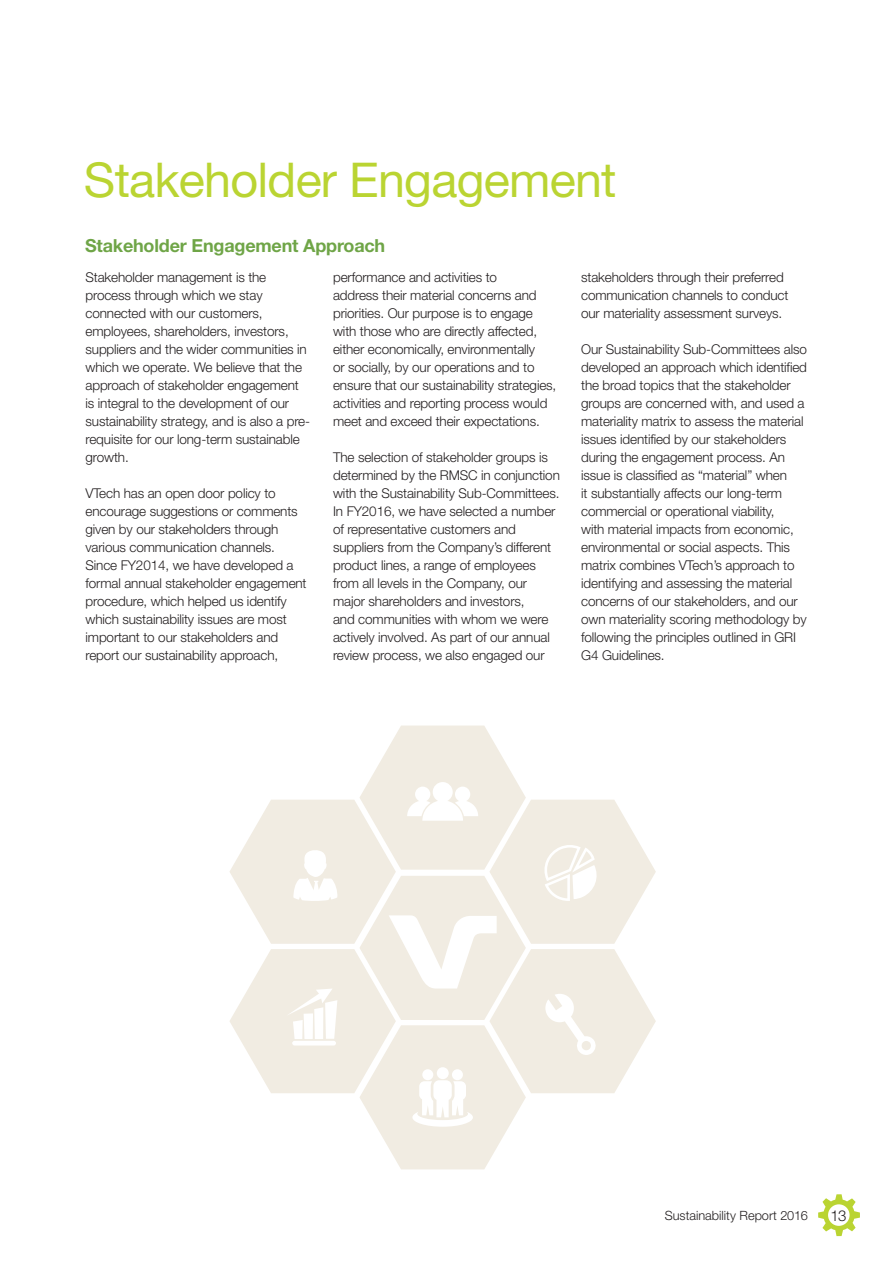
<style>
.page{position:relative;width:893px;height:1263px;background:#fff}
.page>*{position:absolute;margin:0;border:0;box-sizing:border-box;transform-origin:0 0}
.t1{font:48px "Helvetica Neue";letter-spacing:-.015em;color:#bad432}
.t2{font:700 18px "Helvetica Neue";letter-spacing:-.01em;color:#6fa547}
.t3{font:300 15px "Helvetica Neue";color:#231f20}
.t4{font:300 13.5px/18px "Helvetica Neue";letter-spacing:-.01em;color:#231f20}
.t5{font:300 12.75px "Helvetica Neue";color:#231f20}
</style>
<div class="page">
<svg style="left:818px;top:1194px;width:42px;height:42px"></svg>
<svg style="left:229px;top:725px;width:427px;height:444px"></svg>
<h1 class="t1" style="left:84px;top:151px;width:534px">Stakeholder Engagement</h1>
<h2 class="t2" style="left:85px;top:235px;width:302px">Stakeholder Engagement Approach</h2>
<p class="t4" style="left:86px;top:268px;width:226px">Stakeholder management is the process through which we stay connected with our customers, employees, shareholders, investors, suppliers and the wider communities in which we operate. We believe that the approach of stakeholder engagement is integral to the development of our sustainability strategy, and is also a pre&shy;requisite for our long-term sustainable growth.</p>
<p class="t4" style="left:86px;top:484px;width:223px">VTech has an open door policy to encourage suggestions or comments given by our stakeholders through various communication channels.<br>Since FY2014, we have developed a formal annual stakeholder engagement procedure, which helped us identify which sustainability issues are most important to our stakeholders and report our sustainability approach,</p>
<p class="t4" style="left:581px;top:268px;width:209px">stakeholders through their preferred communication channels to conduct our materiality assessment surveys.</p>
<p class="t4" style="left:581px;top:340px;width:227px">Our Sustainability Sub-Committees also developed an approach which identified the broad topics that the stakeholder groups are concerned with, and used a materiality matrix to assess the material issues identified by our stakeholders during the engagement process. An issue is classified as “material” when<br>it substantially affects our long-term commercial or operational viability,<br>with material impacts from economic, environmental or social aspects. This matrix combines VTech’s approach to identifying and assessing the material concerns of our stakeholders, and our own materiality scoring methodology by following the principles outlined in GRI G4 Guidelines.</p>
<p class="t4" style="left:333px;top:268px;width:225px">performance and activities to<br>address their material concerns and priorities. Our purpose is to engage with those who are directly affected, either economically, environmentally<br>or socially, by our operations and to ensure that our sustainability strategies, activities and reporting process would meet and exceed their expectations.</p>
<p class="t4" style="left:333px;top:448px;width:228px">The selection of stakeholder groups is determined by the RMSC in conjunction with the Sustainability Sub-Committees.<br>In FY2016, we have selected a number of representative customers and suppliers from the Company’s different product lines, a range of employees from all levels in the Company, our major shareholders and investors,<br>and communities with whom we were actively involved. As part of our annual review process, we also engaged our</p>
<p class="t5" style="left:665px;top:1208px;width:145px">Sustainability Report 2016</p>
<p class="t3" style="left:830px;top:1206px;width:18px">13</p>
</div>
